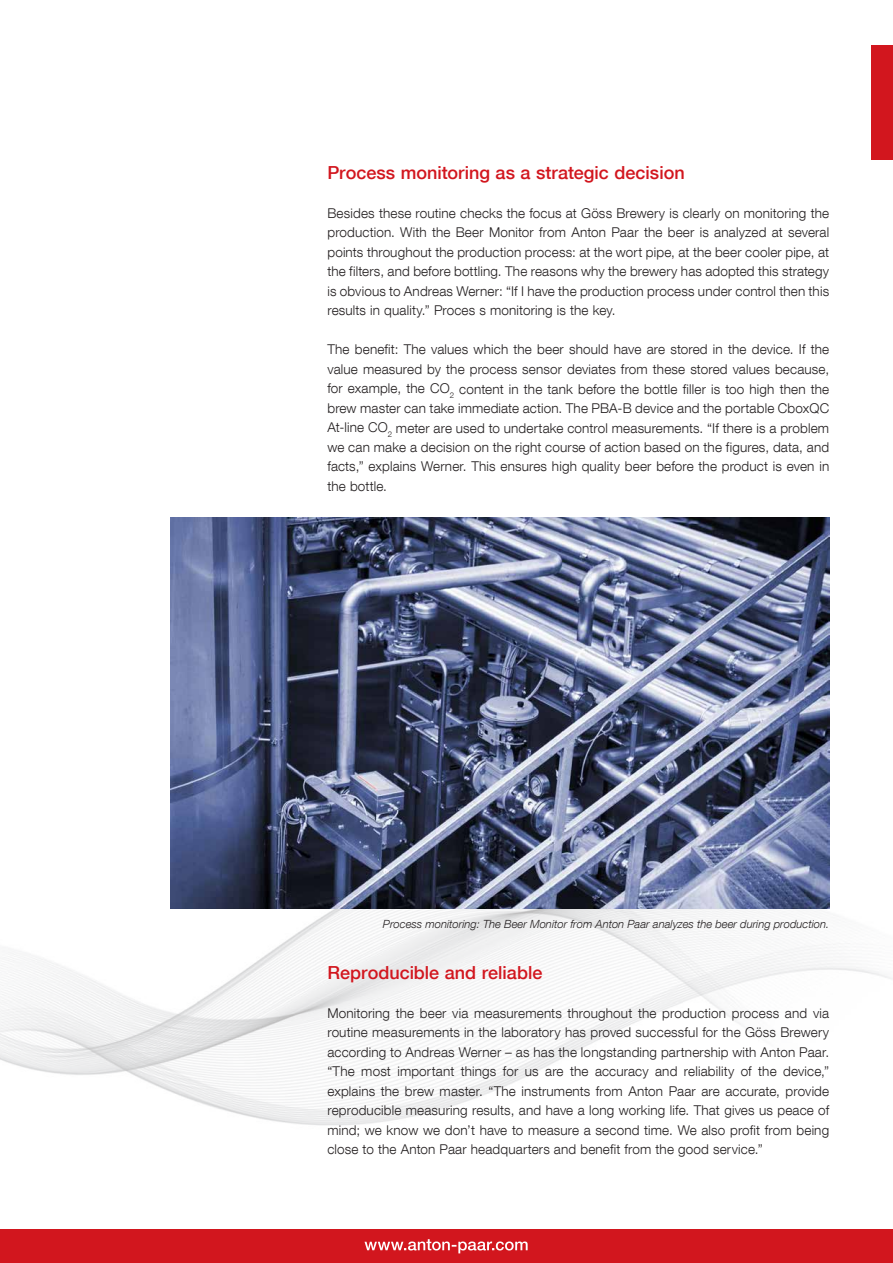
<style>
.page{position:relative;width:893px;height:1263px;background:#fff}
.page>*{position:absolute;margin:0;border:0;box-sizing:border-box;transform-origin:0 0}
.t1{font:500 18px "Helvetica Neue LT Com";color:#d2161e}
.t2{font:300 13.5px/19.5px "Helvetica Neue LT Com";letter-spacing:.01em;color:#231f20;text-align:justify}
.t3{font:italic 300 11.25px "Helvetica Neue LT Com";color:#231f20}
</style>
<div class="page">
<div style="left:872px;top:45px;width:21px;height:114px;background:#d2161e"></div>
<img style="left:0;top:849px;width:893px;height:277px">
<img style="left:170px;top:518px;width:659px;height:390px">
<div style="left:0;top:1229px;width:893px;height:34px;background:#d2161e"></div>
<svg style="left:364px;top:1239px;width:164px;height:14px"></svg>
<h1 class="t1" style="left:327px;top:162px;width:359px">Process monitoring as a strategic decision</h1>
<p class="t2" style="left:327px;top:203px;width:503px">Besides these routine checks the focus at Göss Brewery is clearly on monitoring the production. With the Beer Monitor from Anton Paar the beer is analyzed at several points throughout the production process: at the wort pipe, at the beer cooler pipe, at the filters, and before bottling. The reasons why the brewery has adopted this strategy is obvious to Andreas Werner: “If I have the production process under control then this results in quality.” Proces s monitoring is the key.</p>
<p class="t2" style="left:327px;top:340px;width:503px">The benefit: The values which the beer should have are stored in the device. If the value measured by the process sensor deviates from these stored values because, for example, the CO<sub>2</sub> content in the tank before the bottle filler is too high then the brew master can take immediate action. The PBA-B device and the portable CboxQC At-line CO<sub>2</sub> meter are used to undertake control measurements. “If there is a problem we can make a decision on the right course of action based on the figures, data, and facts,” explains Werner. This ensures high quality beer before the product is even in the bottle.</p>
<p class="t3" style="left:383px;top:917px;width:448px">Process monitoring: The Beer Monitor from Anton Paar analyzes the beer during production.</p>
<h1 class="t1" style="left:327px;top:961px;width:216px">Reproducible and reliable</h1>
<p class="t2" style="left:327px;top:1003px;width:503px">Monitoring the beer via measurements throughout the production process and via routine measurements in the laboratory has proved successful for the Göss Brewery according to Andreas Werner – as has the longstanding partnership with Anton Paar. “The most important things for us are the accuracy and reliability of the device,” explains the brew master. “The instruments from Anton Paar are accurate, provide reproducible measuring results, and have a long working life. That gives us peace of mind; we know we don’t have to measure a second time. We also profit from being close to the Anton Paar headquarters and benefit from the good service.”</p>
</div>
